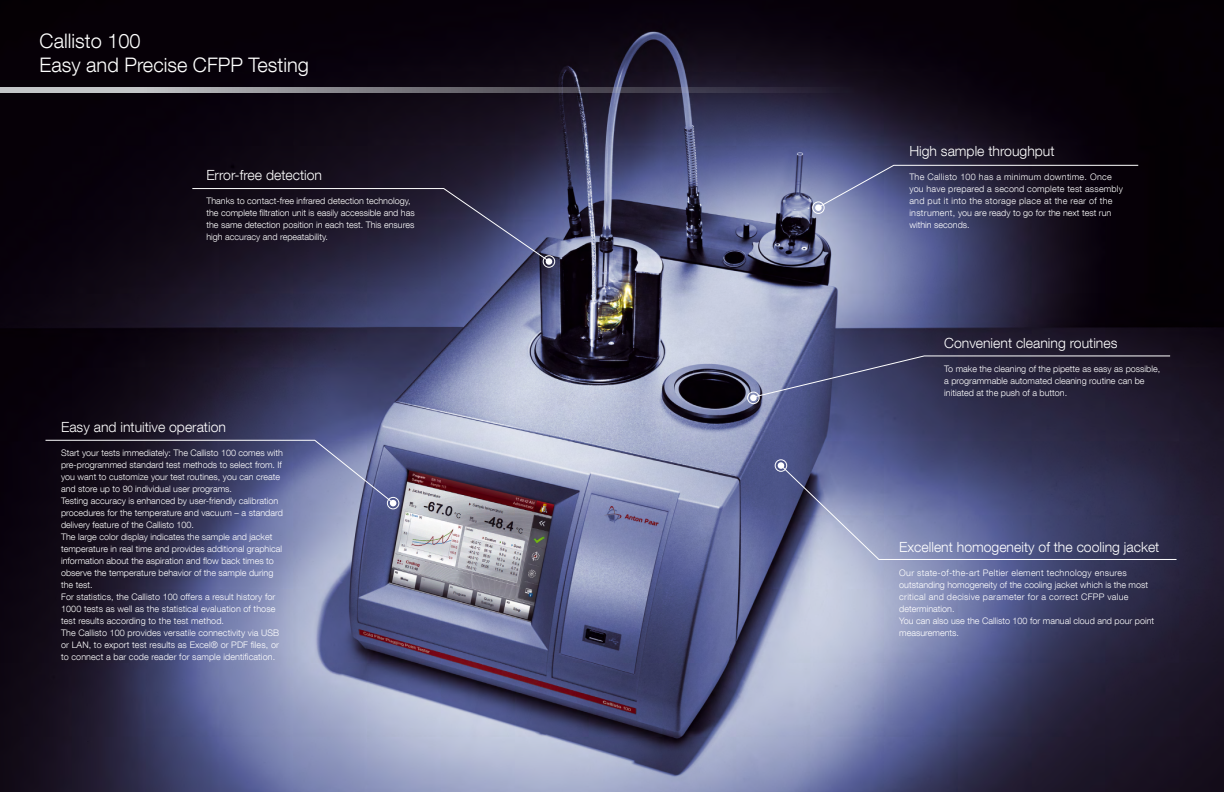
<style>
.page{position:relative;width:1224px;height:792px;background:#fff}
.page>*{position:absolute;margin:0;border:0;box-sizing:border-box;transform-origin:0 0}
.t1{font:300 20px/24px "Helvetica Neue LT Com";color:#fff}
.t2{font:300 14px "Helvetica Neue LT Com";color:#fff}
.t3{font:300 9px/12px "Helvetica Neue LT Com";color:#fff}
.t4{font:300 9px/12px "Helvetica Neue LT Com";letter-spacing:.02em;color:#fff}
</style>
<div class="page">
<img style="left:0;top:0;width:1224px;height:792px">
<svg style="left:0;top:87px;width:892px;height:6px;background:#72707a"></svg>
<div style="left:546px;top:258px;width:6px;height:7px;background:#fff;border-radius:50%"></div>
<div style="left:543px;top:255px;width:12px;height:13px;border:1px solid #fff;border-radius:50%"></div>
<svg style="left:192px;top:188px;width:357px;height:74px;background:#28253d"></svg>
<svg style="left:818px;top:165px;width:321px;height:43px;background:#353551"></svg>
<div style="left:815px;top:204px;width:7px;height:7px;background:#fff;border-radius:50%"></div>
<div style="left:812px;top:202px;width:12px;height:12px;border:1px solid #fff;border-radius:50%"></div>
<svg style="left:753px;top:355px;width:418px;height:43px;background:#3d3d5b"></svg>
<div style="left:750px;top:395px;width:7px;height:6px;background:#fff;border-radius:50%"></div>
<div style="left:747px;top:392px;width:12px;height:12px;border:1px solid #fff;border-radius:50%"></div>
<svg style="left:781px;top:465px;width:396px;height:95px;background:#575c85"></svg>
<div style="left:778px;top:462px;width:6px;height:7px;background:#fff;border-radius:50%"></div>
<div style="left:775px;top:460px;width:12px;height:12px;border:1px solid #fff;border-radius:50%"></div>
<div style="left:387px;top:497px;width:12px;height:12px;border:1px solid #fff;border-radius:50%"></div>
<svg style="left:45px;top:440px;width:351px;height:66px;background:#424363"></svg>
<h1 class="t1" style="left:40px;top:28px;width:271px">Callisto 100<br>Easy and Precise CFPP Testing</h1>
<h2 class="t2" style="left:206px;top:166px;width:117px">Error-free detection</h2>
<p class="t3" style="left:206px;top:195px;width:210px">Thanks to contact-free infrared detection technology, the complete filtration unit is easily accessible and has the same detection position in each test. This ensures high accuracy and repeatability.</p>
<h2 class="t2" style="left:61px;top:418px;width:166px">Easy and intuitive operation</h2>
<p class="t3" style="left:61px;top:447px;width:224px">Start your tests immediately: The Callisto 100 comes with pre-programmed standard test methods to select from. If you want to customize your test routines, you can create and store up to 90 individual user programs.<br>Testing accuracy is enhanced by user-friendly calibration procedures for the temperature and vacuum – a standard delivery feature of the Callisto 100.<br>The large color display indicates the sample and jacket temperature in real time and provides additional graphical information about the aspiration and flow back times to observe the temperature behavior of the sample during the test.<br>For statistics, the Callisto 100 offers a result history for 1000 tests as well as the statistical evaluation of those test results according to the test method.<br>The Callisto 100 provides versatile connectivity via USB or LAN, to export test results as Excel® or PDF files, or to connect a bar code reader for sample identification.</p>
<h2 class="t2" style="left:909px;top:142px;width:147px">High sample throughput</h2>
<p class="t4" style="left:909px;top:171px;width:215px">The Callisto 100 has a minimum downtime. Once you have prepared a second complete test assembly and put it into the storage place at the rear of the instrument, you are ready to go for the next test run within seconds.</p>
<h2 class="t2" style="left:944px;top:334px;width:175px">Convenient cleaning routines</h2>
<p class="t3" style="left:944px;top:363px;width:218px">To make the cleaning of the pipette as easy as possible, a programmable automated cleaning routine can be initiated at the push of a button.</p>
<h2 class="t2" style="left:899px;top:538px;width:262px">Excellent homogeneity of the cooling jacket</h2>
<p class="t3" style="left:899px;top:567px;width:256px">Our state-of-the-art Peltier element technology ensures outstanding homogeneity of the cooling jacket which is the most critical and decisive parameter for a correct CFPP value determination.<br>You can also use the Callisto 100 for manual cloud and pour point measurements.</p>
</div>
